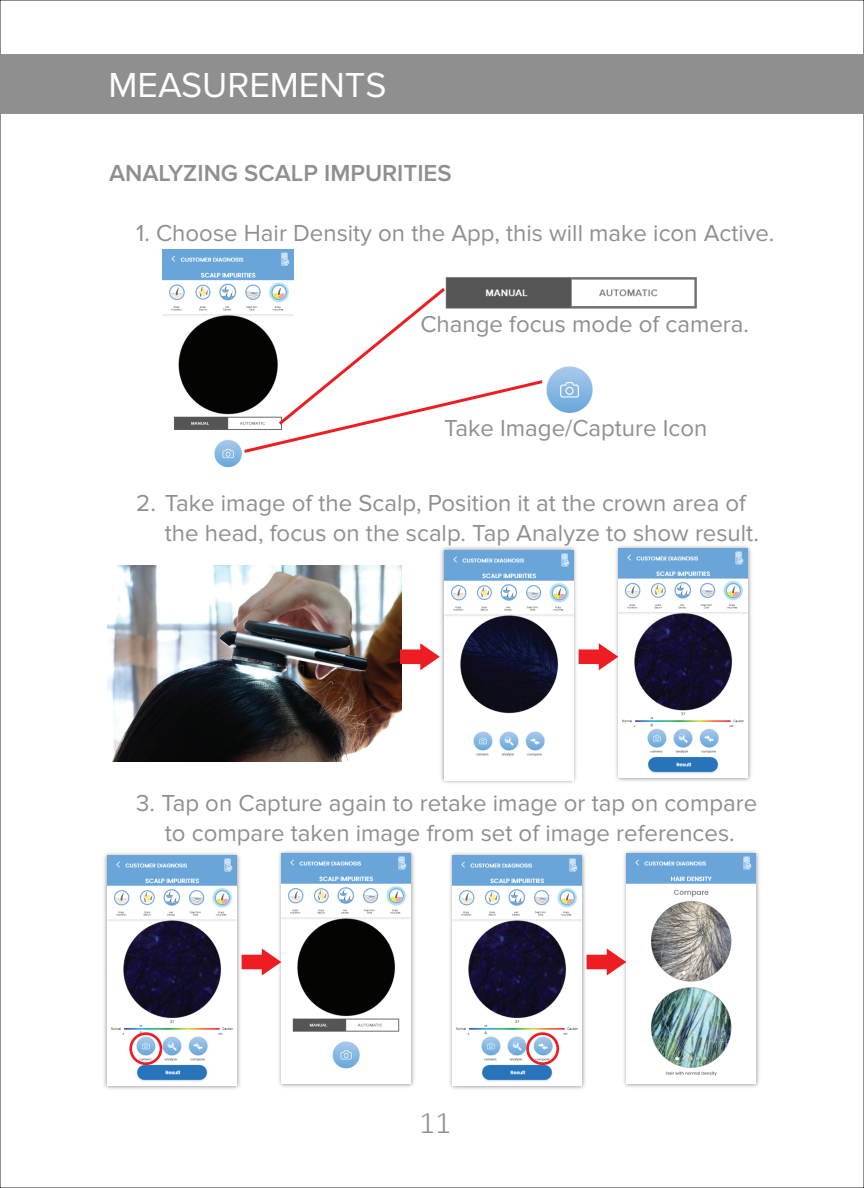
<style>
.page{position:relative;width:864px;height:1188px;background:#fff}
.page>*{position:absolute;margin:0;border:0;box-sizing:border-box;transform-origin:0 0}
.t1{font:36px "Proxima Nova";color:#fff}
.t2{font:300 31.5px "Calibri";color:#8f8f8f}
.t3{font:24px/30px "Proxima Nova";color:#8f8f8f}
.t4{font:600 24px "Proxima Nova";color:#8f8f8f}
</style>
<div class="page">
<div style="left:0;top:54px;width:864px;height:60px;background:#8f8f8f"></div>
<svg style="left:588px;top:949px;width:32px;height:27px"></svg>
<img style="left:450px;top:853px;width:138px;height:236px">
<img style="left:453px;top:856px;width:129px;height:230px">
<img style="left:620px;top:851px;width:139px;height:236px">
<img style="left:627px;top:854px;width:129px;height:229px">
<div style="left:526px;top:1032px;width:33px;height:33px;border:3px solid #ee1d23;border-radius:50%"></div>
<svg style="left:243px;top:949px;width:32px;height:27px"></svg>
<img style="left:104px;top:853px;width:139px;height:236px">
<img style="left:108px;top:856px;width:129px;height:230px">
<img style="left:275px;top:851px;width:139px;height:236px">
<img style="left:282px;top:854px;width:129px;height:229px">
<div style="left:129px;top:1032px;width:33px;height:33px;border:3px solid #ee1d23;border-radius:50%"></div>
<img style="left:108px;top:566px;width:293px;height:195px">
<img style="left:163px;top:250px;width:130px;height:218px">
<img style="left:445px;top:277px;width:252px;height:32px">
<img style="left:546px;top:366px;width:47px;height:47px">
<svg style="left:241px;top:285px;width:305px;height:170px"></svg>
<svg style="left:580px;top:643px;width:33px;height:27px"></svg>
<svg style="left:400px;top:643px;width:37px;height:27px"></svg>
<img style="left:437px;top:547px;width:143px;height:236px">
<img style="left:445px;top:550px;width:129px;height:230px">
<img style="left:613px;top:546px;width:138px;height:235px">
<img style="left:619px;top:549px;width:129px;height:229px">
<p class="t1" style="left:108px;top:65px;width:280px">MEASUREMENTS</p>
<p class="t4" style="left:109px;top:159px;width:344px">ANALYZING SCALP IMPURITIES</p>
<p class="t3" style="left:136px;top:218px;width:640px">1. Choose Hair Density on the App, this will make icon Active.</p>
<p class="t3" style="left:420px;top:309px;width:330px">Change focus mode of camera.</p>
<p class="t3" style="left:444px;top:413px;width:265px">Take Image/Capture Icon</p>
<p class="t3" style="left:165px;top:488px;width:595px;text-indent:-29px">2. Take image of the Scalp, Position it at the crown area of the head, focus on the scalp. Tap Analyze to show result.</p>
<p class="t3" style="left:136px;top:788px;width:623px;text-align:center">3. Tap on Capture again to retake image or tap on compare to compare taken image from set of image references.</p>
<p class="t2" style="left:419px;top:1103px;width:33px">11</p>
</div>
